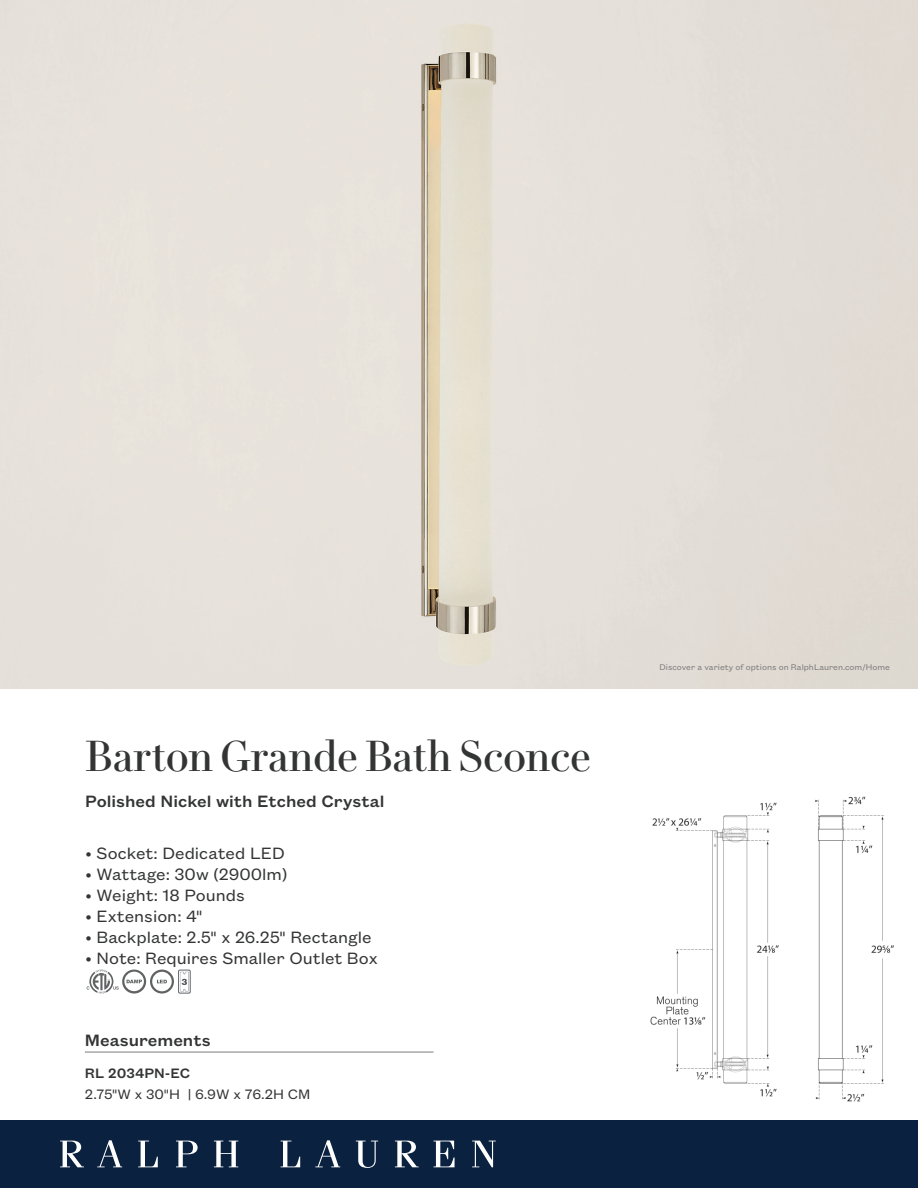
<style>
.page{position:relative;width:918px;height:1188px;background:#fff}
.page>*{position:absolute;margin:0;border:0;box-sizing:border-box;transform-origin:0 0}
.t1{font:42px "Le Jeune Deck";letter-spacing:-.005em;color:#333434}
.t2{font:18px "Founders Grotesk Text";color:#333434}
.t3{font:500 18px "Founders Grotesk Text";color:#333434}
.t4{font:15px "Founders Grotesk Text";color:#333434}
.t5{font:500 15px "Founders Grotesk Text";color:#333434}
.t6{font:9px "Founders Grotesk Text";color:#7d7c7c}
</style>
<div class="page">
<img style="left:0;top:0;width:918px;height:688px">
<div style="left:0;top:1120px;width:918px;height:68px;background:#0a213f"></div>
<svg style="left:60px;top:1141px;width:24px;height:26px"></svg>
<svg style="left:97px;top:1140px;width:25px;height:27px"></svg>
<svg style="left:138px;top:1141px;width:20px;height:26px"></svg>
<svg style="left:176px;top:1141px;width:22px;height:26px"></svg>
<svg style="left:214px;top:1141px;width:24px;height:26px"></svg>
<svg style="left:281px;top:1141px;width:19px;height:26px"></svg>
<svg style="left:315px;top:1140px;width:25px;height:27px"></svg>
<svg style="left:356px;top:1141px;width:22px;height:27px"></svg>
<svg style="left:395px;top:1141px;width:24px;height:26px"></svg>
<svg style="left:434px;top:1141px;width:21px;height:26px"></svg>
<svg style="left:472px;top:1141px;width:24px;height:26px"></svg>
<hr style="left:85px;top:1052px;width:349px;height:1px;background:#7d7c7c">
<svg style="left:87px;top:970px;width:104px;height:24px"></svg>
<img style="left:651px;top:796px;width:243px;height:306px">
<h1 class="t1" style="left:85px;top:725px;width:507px">Barton Grande Bath Sconce</h1>
<p class="t3" style="left:85px;top:789px;width:301px">Polished Nickel with Etched Crystal</p>
<p class="t2" style="left:86px;top:841px;width:201px">• Socket: Dedicated LED</p>
<p class="t2" style="left:86px;top:862px;width:203px">• Wattage: 30w (2900lm)</p>
<p class="t2" style="left:86px;top:883px;width:161px">• Weight: 18 Pounds</p>
<p class="t2" style="left:86px;top:904px;width:118px">• Extension: 4"</p>
<p class="t2" style="left:86px;top:925px;width:288px">• Backplate: 2.5" x 26.25" Rectangle</p>
<p class="t2" style="left:86px;top:946px;width:294px">• Note: Requires Smaller Outlet Box</p>
<p class="t3" style="left:85px;top:1028px;width:127px">Measurements</p>
<p class="t5" style="left:85px;top:1063px;width:107px">RL 2034PN-EC</p>
<p class="t4" style="left:85px;top:1084px;width:227px">2.75"W x 30"H | 6.9W x 76.2H CM</p>
<p class="t6" style="left:659px;top:661px;width:232px">Discover a variety of options on RalphLauren.com/Home</p>
</div>
